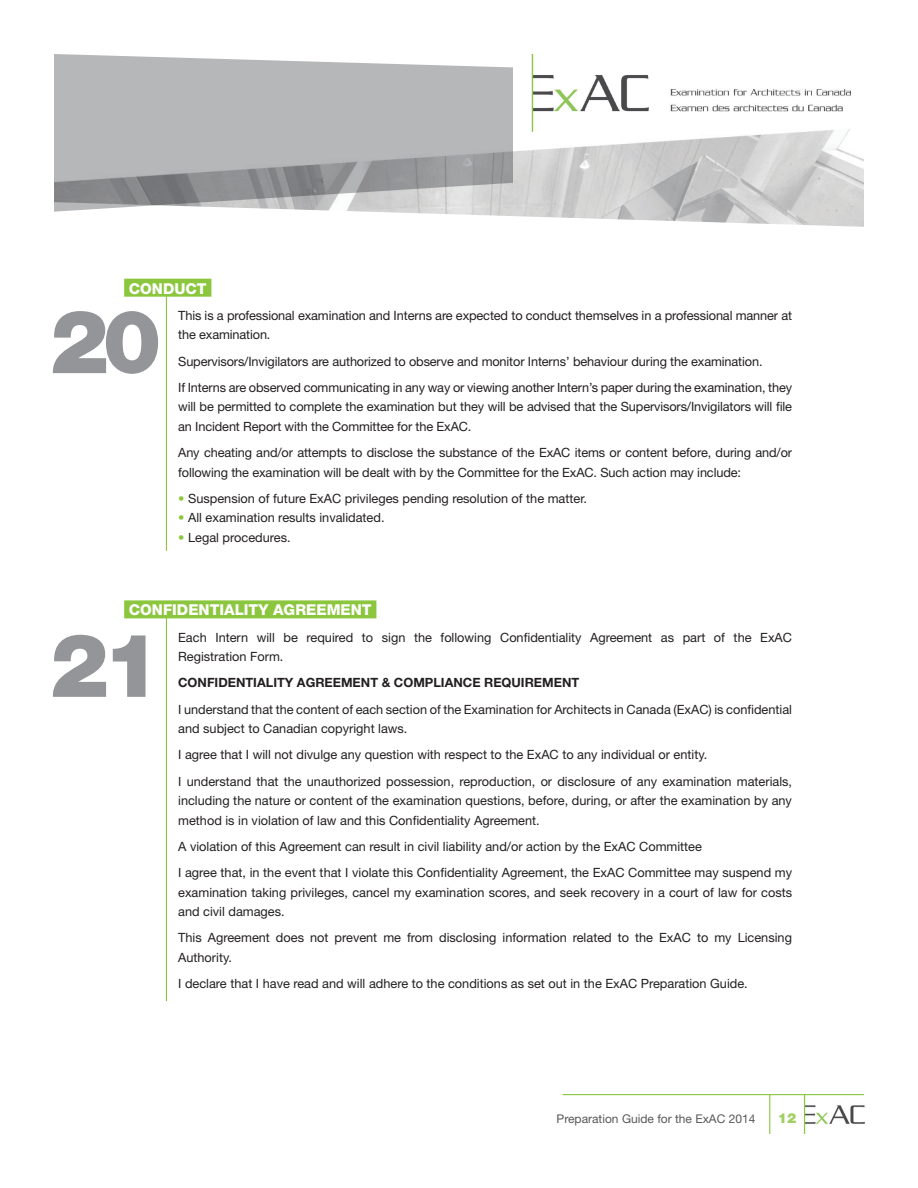
<style>
.page{position:relative;width:918px;height:1188px;background:#fff}
.page>*{position:absolute;margin:0;border:0;box-sizing:border-box;transform-origin:0 0}
.t1{font:900 88.2px "Helvetica Neue LT Std";color:#939598}
.titre_point{font:800 15px "Helvetica Neue LT Std";color:#fff}
.t2{font:900 13.8px "Helvetica Neue LT Std";color:#a2cf62}
.Texte_boday{font:12.75px/19.5px "Helvetica Neue LT Std";color:#231f20}
.texte_body-pointform{font:12.75px "Helvetica Neue LT Std";color:#231f20}
.Texte_boday-2{font:700 12.75px "Helvetica Neue LT Std";color:#231f20}
.t3{font:12px "Helvetica Neue LT Std";color:#57585a}
.s1{color:#8bc63e}
</style>
<div class="page">
<img style="left:799px;top:1095px;width:66px;height:39px">
<img style="left:386px;top:90px;width:478px;height:137px">
<img style="left:523px;top:54px;width:327px;height:78px">
<svg style="left:54px;top:54px;width:459px;height:158px;background:#b4b5b7"></svg>
<hr style="left:804px;top:1094px;width:1px;height:40px;background:#8bc63e">
<hr style="left:769px;top:1094px;width:1px;height:40px;background:#8bc63e">
<hr style="left:563px;top:1094px;width:301px;height:1px;background:#8bc63e">
<hr style="left:532px;top:54px;width:1px;height:78px;background:#8bc63e">
<div style="left:124px;top:279px;width:87px;height:18px;background:#8bc63e"></div>
<div style="left:124px;top:600px;width:252px;height:18px;background:#8bc63e"></div>
<hr style="left:166px;top:296px;width:1px;height:255px;background:#8bc63e">
<hr style="left:166px;top:616px;width:1px;height:385px;background:#8bc63e">
<p class="titre_point" style="left:129px;top:279px;width:79px">CONDUCT</p>
<p class="Texte_boday" style="left:178px;top:305px;width:615px">This is a professional examination and Interns are expected to conduct themselves in a professional manner at the examination.</p>
<p class="Texte_boday" style="left:178px;top:351px;width:586px">Supervisors/Invigilators are authorized to observe and monitor Interns’ behaviour during the examination.</p>
<p class="Texte_boday" style="left:178px;top:377px;width:615px;text-align:justify">If Interns are observed communicating in any way or viewing another Intern’s paper during the examination, they will be permitted to complete the examination but they will be advised that the Supervisors/Invigilators will file an Incident Report with the Committee for the ExAC.</p>
<p class="Texte_boday" style="left:178px;top:443px;width:615px">Any cheating and/or attempts to disclose the substance of the ExAC items or content before, during and/or following the examination will be dealt with by the Committee for the ExAC. Such action may include:</p>
<p class="texte_body-pointform" style="left:178px;top:491px;width:410px"><span class="s1">•</span> Suspension of future ExAC privileges pending resolution of the matter.</p>
<p class="texte_body-pointform" style="left:178px;top:510px;width:208px"><span class="s1">•</span> All examination results invalidated.</p>
<p class="texte_body-pointform" style="left:178px;top:530px;width:114px"><span class="s1">•</span> Legal procedures.</p>
<p class="t1" style="left:50px;top:289px;width:113px">20</p>
<p class="titre_point" style="left:129px;top:601px;width:244px">CONFIDENTIALITY AGREEMENT</p>
<p class="Texte_boday" style="left:178px;top:627px;width:615px">Each Intern will be required to sign the following Confidentiality Agreement as part of the ExAC<br>Registration Form.</p>
<p class="Texte_boday-2" style="left:178px;top:675px;width:403px">CONFIDENTIALITY AGREEMENT &amp; COMPLIANCE REQUIREMENT</p>
<p class="Texte_boday" style="left:178px;top:699px;width:615px">I understand that the content of each section of the Examination for Architects in Canada (ExAC) is confidential and subject to Canadian copyright laws.</p>
<p class="Texte_boday" style="left:178px;top:745px;width:531px">I agree that I will not divulge any question with respect to the ExAC to any individual or entity.</p>
<p class="Texte_boday" style="left:178px;top:771px;width:615px;text-align:justify">I understand that the unauthorized possession, reproduction, or disclosure of any examination materials, including the nature or content of the examination questions, before, during, or after the examination by any method is in violation of law and this Confidentiality Agreement.</p>
<p class="Texte_boday" style="left:178px;top:836px;width:525px">A violation of this Agreement can result in civil liability and/or action by the ExAC Committee</p>
<p class="Texte_boday" style="left:178px;top:863px;width:615px;text-align:justify">I agree that, in the event that I violate this Confidentiality Agreement, the ExAC Committee may suspend my examination taking privileges, cancel my examination scores, and seek recovery in a court of law for costs and civil damages.</p>
<p class="Texte_boday" style="left:178px;top:928px;width:615px">This Agreement does not prevent me from disclosing information related to the ExAC to my Licensing<br>Authority.</p>
<p class="Texte_boday" style="left:178px;top:974px;width:571px">I declare that I have read and will adhere to the conditions as set out in the ExAC Preparation Guide.</p>
<p class="t1" style="left:50px;top:613px;width:113px">21</p>
<p class="t3" style="left:557px;top:1111px;width:200px">Preparation Guide for the ExAC 2014</p>
<p class="t2" style="left:778px;top:1110px;width:20px">12</p>
</div>
